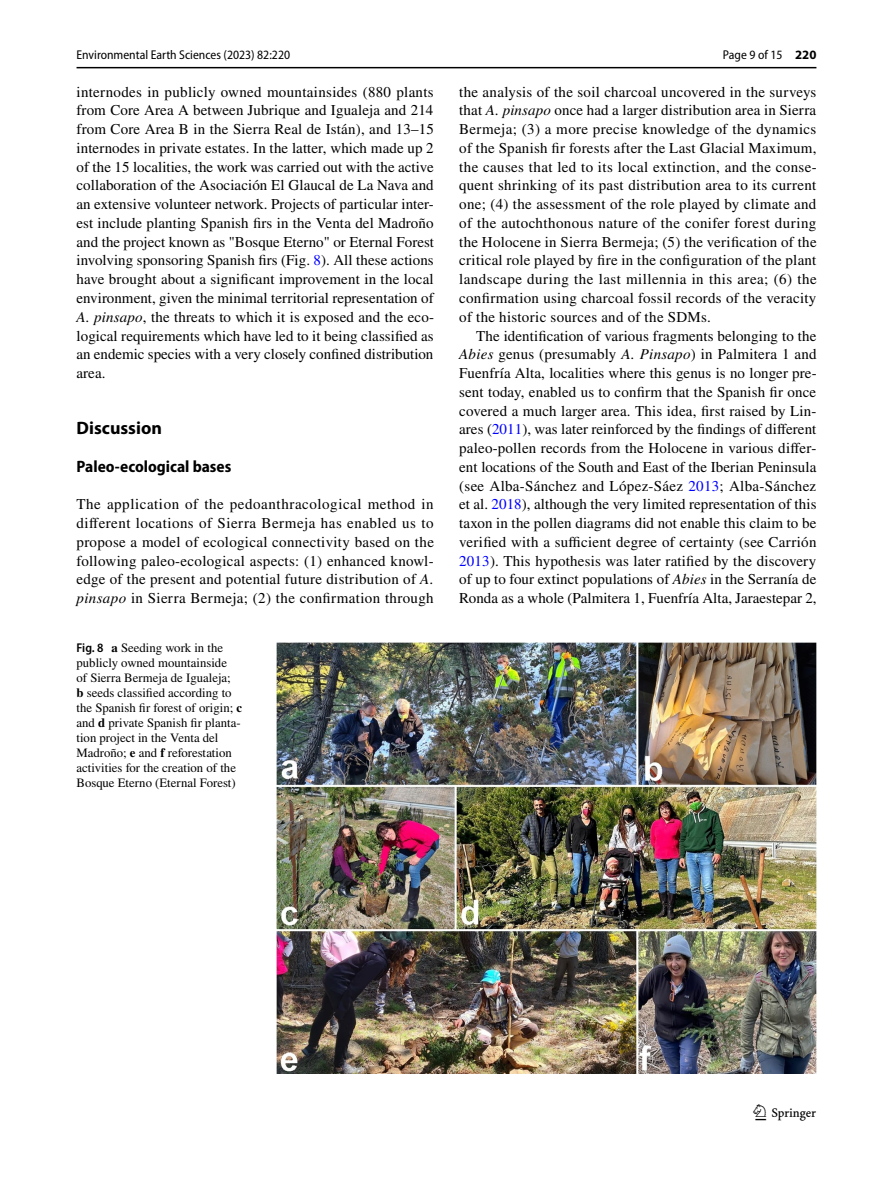
<style>
.page{position:relative;width:893px;height:1187px;background:#fff}
.page>*{position:absolute;margin:0;border:0;box-sizing:border-box;transform-origin:0 0}
.t1{font:22.5px "Springnew Regular 3";color:#000}
.t2{font:700 18px "Myriad Pro";color:#000}
.t3{font:700 semi-condensed 16.5px "Myriad Pro";color:#000}
.t4{font:15px/18.8px "STIX";letter-spacing:.01em;color:#000;text-align:justify}
.t5{font:12.75px/15px "STIX";color:#000}
.t6{font:semi-condensed 12.75px "Myriad Pro";color:#000}
.s1{color:#00f}
.s2{font-style:italic}
.s3{font-family:"Myriad Pro";font-weight:600;font-stretch:semi-condensed}
.s4{font-weight:700}
.s5{font-weight:700;font-stretch:normal}
</style>
<div class="page">
<hr style="left:77px;top:67px;width:739px;height:1px;background:#000">
<img style="left:276px;top:642px;width:540px;height:431px">
<p class="t6" style="left:77px;top:48px;width:215px">Environmental Earth Sciences (2023) 82:220</p>
<p class="t4" style="left:77px;top:83px;width:359px">internodes in publicly owned mountainsides (880 plants from Core Area A between Jubrique and Igualeja and 214 from Core Area B in the Sierra Real de Istán), and 13–15 internodes in private estates. In the latter, which made up 2 of the 15 localities, the work was carried out with the active collaboration of the Asociación El Glaucal de La Nava and an extensive volunteer network. Projects of particular inter&shy;est include planting Spanish firs in the Venta del Madroño and the project known as "Bosque Eterno" or Eternal Forest involving sponsoring Spanish firs (Fig. <span class="s1">8</span>). All these actions have brought about a significant improvement in the local environment, given the minimal territorial representation of <span class="s2">A. pinsapo</span>, the threats to which it is exposed and the eco&shy;logical requirements which have led to it being classified as an endemic species with a very closely confined distribution area.</p>
<p class="t2" style="left:77px;top:416px;width:87px">Discussion</p>
<p class="t3" style="left:77px;top:457px;width:156px">Paleo‑ecological bases</p>
<p class="t4" style="left:77px;top:496px;width:359px">The application of the pedoanthracological method in different locations of Sierra Bermeja has enabled us to propose a model of ecological connectivity based on the following paleo-ecological aspects: (1) enhanced knowl&shy;edge of the present and potential future distribution of <span class="s2">A. pinsapo</span> in Sierra Bermeja; (2) the confirmation through</p>
<p class="t5" style="left:77px;top:641px;width:167px"><span class="s3">Fig. 8</span> <span class="s4">a</span> Seeding work in the publicly owned mountainside<br>of Sierra Bermeja de Igualeja;<br><span class="s4">b</span> seeds classified according to the Spanish fir forest of origin; <span class="s4">c </span>and <span class="s4">d</span> private Spanish fir planta&shy;tion project in the Venta del<br>Madroño; <span class="s4">e</span> and <span class="s4">f</span> reforestation activities for the creation of the<br>Bosque Eterno (Eternal Forest)</p>
<p class="t6" style="left:723px;top:48px;width:95px">Page 9 of 15 <span class="s5">220</span></p>
<p class="t4" style="left:459px;top:83px;width:359px">the analysis of the soil charcoal uncovered in the surveys that <span class="s2">A. pinsapo</span> once had a larger distribution area in Sierra Bermeja; (3) a more precise knowledge of the dynamics of the Spanish fir forests after the Last Glacial Maximum, the causes that led to its local extinction, and the conse&shy;quent shrinking of its past distribution area to its current one; (4) the assessment of the role played by climate and of the autochthonous nature of the conifer forest during the Holocene in Sierra Bermeja; (5) the verification of the critical role played by fire in the configuration of the plant landscape during the last millennia in this area; (6) the confirmation using charcoal fossil records of the veracity of the historic sources and of the SDMs.</p>
<p class="t4" style="left:459px;top:327px;width:359px;text-indent:17px">The identification of various fragments belonging to the <span class="s2">Abies</span> genus (presumably <span class="s2">A. Pinsapo</span>) in Palmitera 1 and Fuenfría Alta, localities where this genus is no longer pre&shy;sent today, enabled us to confirm that the Spanish fir once covered a much larger area. This idea, first raised by Lin&shy;ares (<span class="s1">2011</span>), was later reinforced by the findings of different paleo-pollen records from the Holocene in various differ&shy;ent locations of the South and East of the Iberian Peninsula (see Alba-Sánchez and López-Sáez <span class="s1">2013</span>; Alba-Sánchez et al. <span class="s1">2018</span>), although the very limited representation of this taxon in the pollen diagrams did not enable this claim to be verified with a sufficient degree of certainty (see Carrión <span class="s1">2013</span>). This hypothesis was later ratified by the discovery of up to four extinct populations of <span class="s2">Abies</span> in the Serranía de Ronda as a whole (Palmitera 1, Fuenfría Alta, Jaraestepar 2,</p>
<h1 class="t1" style="left:755px;top:1104px;width:62px">1 3</h1>
</div>
